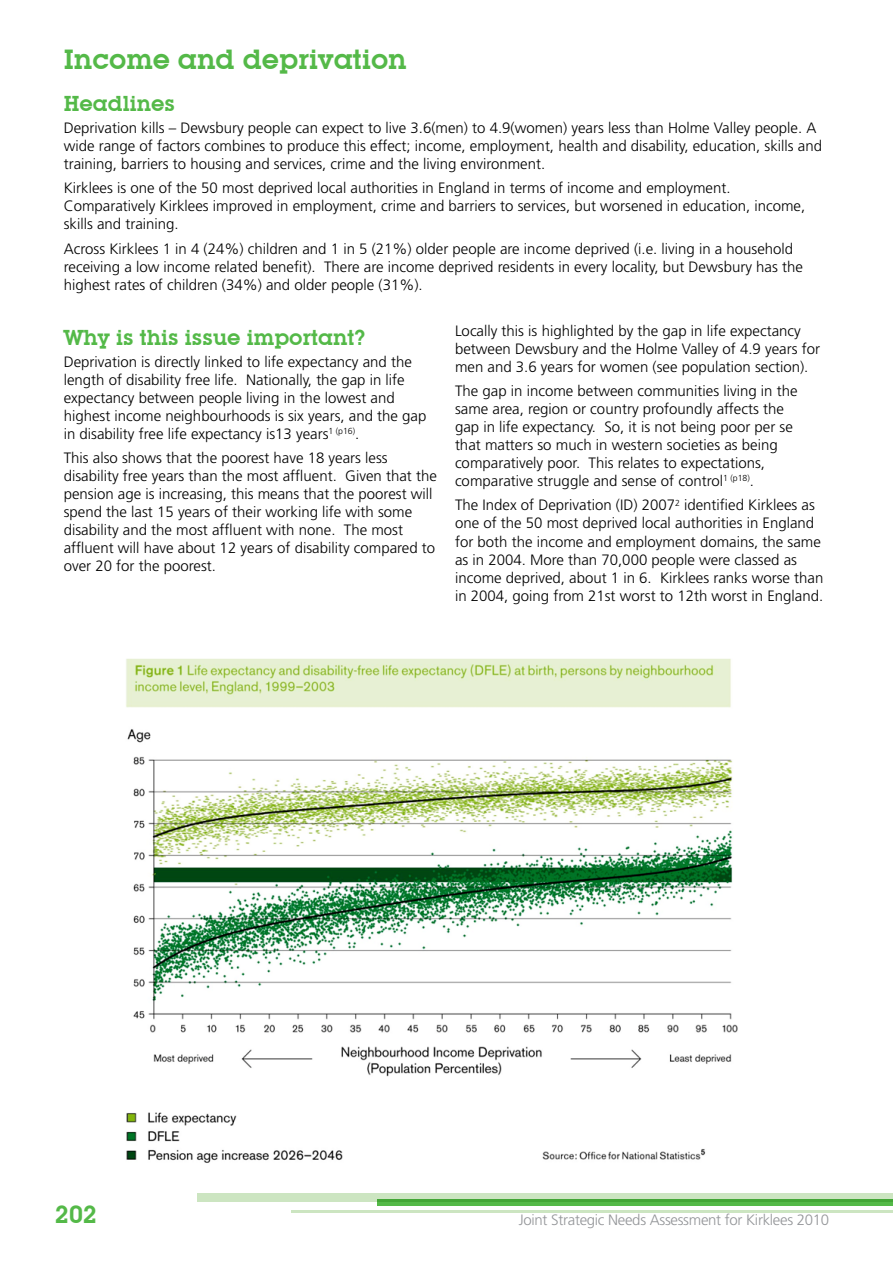
<style>
.page{position:relative;width:893px;height:1263px;background:#fff}
.page>*{position:absolute;margin:0;border:0;box-sizing:border-box;transform-origin:0 0}
.t1{font:600 27px "Lubalin Graph IT Cby BT";color:#54b948}
.t2{font:600 24px "Lubalin Graph IT Cby BT";color:#54b948}
.t3{font:600 21px "Lubalin Graph IT Cby BT";color:#54b948}
.t4{font:300 15px/18px "Frutiger LT";color:#000}
.t5{font:300 15px "Frutiger LT";letter-spacing:-.02em;color:#939598}
</style>
<div class="page">
<div style="left:198px;top:1193px;width:695px;height:9px;background:#cce5c1"></div>
<div style="left:378px;top:1199px;width:515px;height:6px;background:#4baf3f"></div>
<hr style="left:291px;top:1210px;width:602px;height:2px;background:#cce5c1">
<img style="left:126px;top:658px;width:612px;height:505px">
<h1 class="t1" style="left:64px;top:43px;width:344px">Income and deprivation</h1>
<h3 class="t3" style="left:64px;top:91px;width:113px">Headlines</h3>
<p class="t4" style="left:64px;top:119px;width:760px">Deprivation kills – Dewsbury people can expect to live 3.6(men) to 4.9(women) years less than Holme Valley people. A wide range of factors combines to produce this effect; income, employment, health and disability, education, skills and training, barriers to housing and services, crime and the living environment.</p>
<p class="t4" style="left:64px;top:179px;width:743px">Kirklees is one of the 50 most deprived local authorities in England in terms of income and employment.<br>Comparatively Kirklees improved in employment, crime and barriers to services, but worsened in education, income, skills and training.</p>
<p class="t4" style="left:64px;top:240px;width:741px">Across Kirklees 1 in 4 (24%) children and 1 in 5 (21%) older people are income deprived (i.e. living in a household receiving a low income related benefit). There are income deprived residents in every locality, but Dewsbury has the highest rates of children (34%) and older people (31%).</p>
<h3 class="t3" style="left:64px;top:324px;width:303px">Why is this issue important?</h3>
<p class="t4" style="left:64px;top:353px;width:364px">Deprivation is directly linked to life expectancy and the length of disability free life. Nationally, the gap in life expectancy between people living in the lowest and highest income neighbourhoods is six years, and the gap in disability free life expectancy is13 years<sup>1</sup> <sup>(p16)</sup>.</p>
<p class="t4" style="left:64px;top:449px;width:375px">This also shows that the poorest have 18 years less disability free years than the most affluent. Given that the pension age is increasing, this means that the poorest will spend the last 15 years of their working life with some disability and the most affluent with none. The most affluent will have about 12 years of disability compared to over 20 for the poorest.</p>
<p class="t4" style="left:455px;top:322px;width:367px">Locally this is highlighted by the gap in life expectancy between Dewsbury and the Holme Valley of 4.9 years for men and 3.6 years for women (see population section).</p>
<p class="t4" style="left:455px;top:382px;width:344px">The gap in income between communities living in the same area, region or country profoundly affects the gap in life expectancy. So, it is not being poor per se that matters so much in western societies as being comparatively poor. This relates to expectations, comparative struggle and sense of control<sup>1</sup> <sup>(p18)</sup>.</p>
<p class="t4" style="left:455px;top:496px;width:370px">The Index of Deprivation (ID) 2007<sup>2</sup> identified Kirklees as one of the 50 most deprived local authorities in England for both the income and employment domains, the same as in 2004. More than 70,000 people were classed as income deprived, about 1 in 6. Kirklees ranks worse than in 2004, going from 21st worst to 12th worst in England.</p>
<h2 class="t2" style="left:55px;top:1199px;width:43px">202</h2>
<p class="t5" style="left:519px;top:1211px;width:312px">Joint Strategic Needs Assessment for Kirklees 2010</p>
</div>
